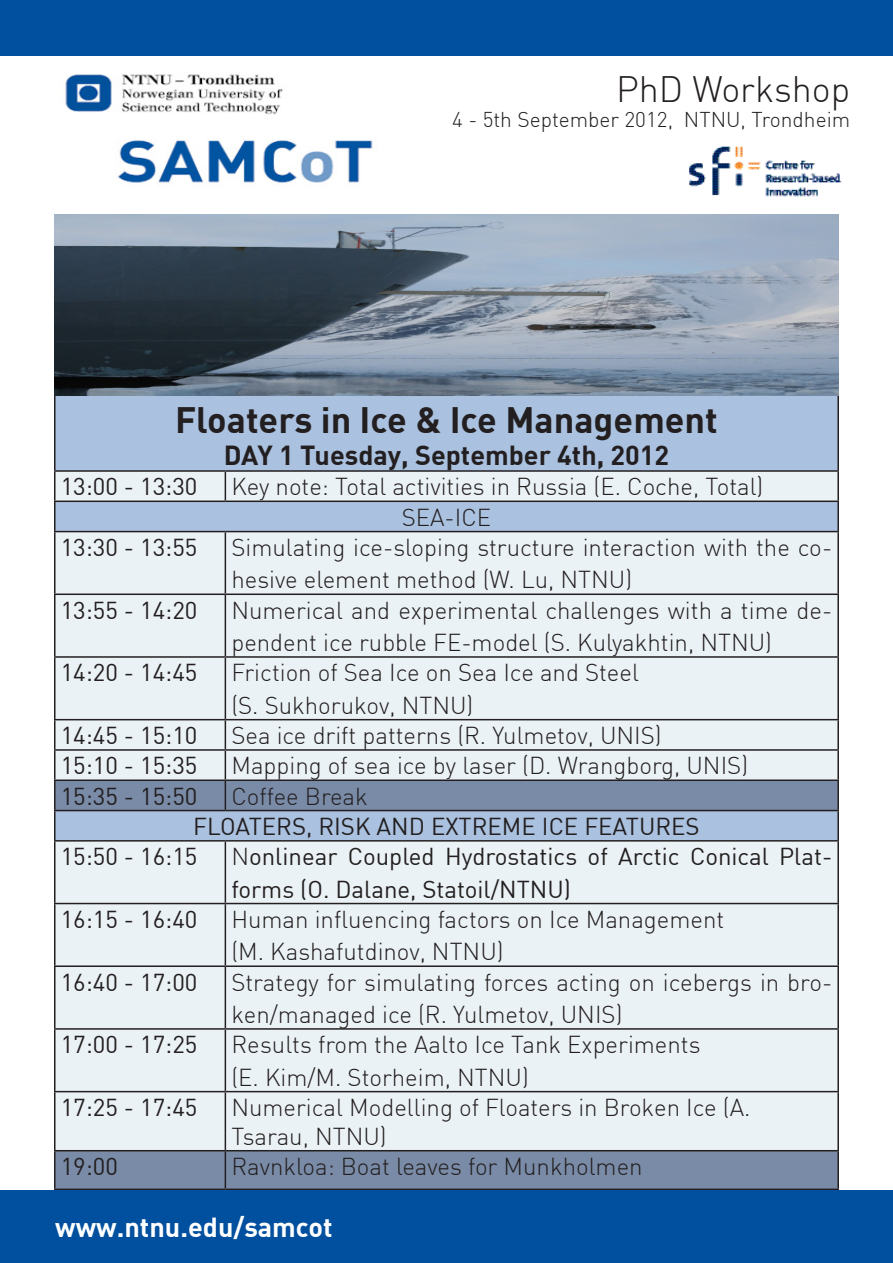
<style>
.page{position:relative;width:893px;height:1263px;background:#fff}
.page>*{position:absolute;margin:0;border:0;box-sizing:border-box;transform-origin:0 0}
.t1{font:700 36px "DIN";color:#231f20}
.t2{font:300 36px "DIN";color:#231f20}
.t3{font:700 27px "DIN";color:#231f20}
.t4{font:700 27px "DIN";color:#fff}
.t5{font:300 24px/32.4px "DIN";color:#231f20}
.t6{font:24px/32.4px "DIN";color:#231f20}
.t7{font:300 21px "DIN";color:#231f20}
.s1{font-weight:300}
</style>
<div class="page">
<div style="left:0;top:0;width:893px;height:55px;background:#01509f"></div>
<img style="left:65px;top:74px;width:308px;height:109px">
<img style="left:689px;top:146px;width:153px;height:51px">
<div style="left:56px;top:395px;width:781px;height:75px;background:#aac1df"></div>
<svg style="left:56px;top:472px;width:781px;height:307px;background:#e3ecf2"></svg>
<svg style="left:56px;top:781px;width:781px;height:407px;background:#d2dbe5"></svg>
<hr style="left:54px;top:377px;width:2px;height:93px;background:#231f20">
<hr style="left:837px;top:377px;width:2px;height:93px;background:#231f20">
<hr style="left:54px;top:470px;width:171px;height:2px;background:#231f20">
<hr style="left:54px;top:472px;width:2px;height:28px;background:#231f20">
<hr style="left:225px;top:470px;width:614px;height:2px;background:#231f20">
<svg style="left:225px;top:472px;width:1px;height:28px"></svg>
<hr style="left:837px;top:472px;width:2px;height:28px;background:#231f20">
<hr style="left:54px;top:500px;width:171px;height:2px;background:#231f20">
<hr style="left:54px;top:502px;width:2px;height:29px;background:#231f20">
<hr style="left:225px;top:500px;width:614px;height:2px;background:#231f20">
<hr style="left:837px;top:502px;width:2px;height:29px;background:#231f20">
<hr style="left:54px;top:531px;width:171px;height:1px;background:#231f20">
<hr style="left:54px;top:532px;width:2px;height:61px;background:#231f20">
<hr style="left:225px;top:531px;width:614px;height:1px;background:#231f20">
<hr style="left:225px;top:532px;width:1px;height:61px;background:#231f20">
<hr style="left:837px;top:532px;width:2px;height:61px;background:#231f20">
<hr style="left:54px;top:593px;width:171px;height:2px;background:#231f20">
<hr style="left:54px;top:595px;width:2px;height:61px;background:#231f20">
<hr style="left:225px;top:593px;width:614px;height:2px;background:#231f20">
<hr style="left:225px;top:595px;width:1px;height:61px;background:#231f20">
<hr style="left:837px;top:595px;width:2px;height:61px;background:#231f20">
<hr style="left:54px;top:656px;width:171px;height:2px;background:#231f20">
<hr style="left:54px;top:658px;width:2px;height:61px;background:#231f20">
<hr style="left:225px;top:656px;width:614px;height:2px;background:#231f20">
<hr style="left:225px;top:658px;width:1px;height:61px;background:#231f20">
<hr style="left:837px;top:658px;width:2px;height:61px;background:#231f20">
<hr style="left:54px;top:719px;width:171px;height:1px;background:#231f20">
<hr style="left:54px;top:720px;width:2px;height:29px;background:#231f20">
<hr style="left:225px;top:719px;width:614px;height:1px;background:#231f20">
<hr style="left:837px;top:720px;width:2px;height:29px;background:#231f20">
<hr style="left:54px;top:749px;width:171px;height:2px;background:#231f20">
<hr style="left:54px;top:751px;width:2px;height:28px;background:#231f20">
<hr style="left:225px;top:749px;width:614px;height:2px;background:#231f20">
<hr style="left:837px;top:751px;width:2px;height:28px;background:#231f20">
<hr style="left:54px;top:779px;width:171px;height:2px;background:#231f20">
<hr style="left:54px;top:781px;width:2px;height:29px;background:#231f20">
<hr style="left:225px;top:779px;width:614px;height:2px;background:#231f20">
<svg style="left:225px;top:720px;width:1px;height:90px"></svg>
<hr style="left:837px;top:781px;width:2px;height:29px;background:#231f20">
<hr style="left:54px;top:810px;width:171px;height:1px;background:#231f20">
<hr style="left:54px;top:811px;width:2px;height:29px;background:#231f20">
<hr style="left:225px;top:810px;width:614px;height:1px;background:#231f20">
<hr style="left:837px;top:811px;width:2px;height:29px;background:#231f20">
<hr style="left:54px;top:840px;width:171px;height:1px;background:#231f20">
<hr style="left:54px;top:841px;width:2px;height:62px;background:#231f20">
<hr style="left:225px;top:840px;width:614px;height:1px;background:#231f20">
<hr style="left:225px;top:841px;width:1px;height:62px;background:#231f20">
<hr style="left:837px;top:841px;width:2px;height:62px;background:#231f20">
<hr style="left:54px;top:903px;width:171px;height:1px;background:#231f20">
<hr style="left:54px;top:904px;width:2px;height:61px;background:#231f20">
<hr style="left:225px;top:903px;width:614px;height:1px;background:#231f20">
<hr style="left:225px;top:904px;width:1px;height:61px;background:#231f20">
<hr style="left:837px;top:904px;width:2px;height:61px;background:#231f20">
<hr style="left:54px;top:965px;width:171px;height:2px;background:#231f20">
<hr style="left:54px;top:967px;width:2px;height:61px;background:#231f20">
<hr style="left:225px;top:965px;width:614px;height:2px;background:#231f20">
<hr style="left:225px;top:967px;width:1px;height:61px;background:#231f20">
<hr style="left:837px;top:967px;width:2px;height:61px;background:#231f20">
<hr style="left:54px;top:1028px;width:171px;height:2px;background:#231f20">
<hr style="left:54px;top:1030px;width:2px;height:61px;background:#231f20">
<hr style="left:225px;top:1028px;width:614px;height:2px;background:#231f20">
<hr style="left:225px;top:1030px;width:1px;height:61px;background:#231f20">
<hr style="left:837px;top:1030px;width:2px;height:61px;background:#231f20">
<hr style="left:54px;top:1091px;width:171px;height:1px;background:#231f20">
<hr style="left:54px;top:1092px;width:2px;height:58px;background:#231f20">
<hr style="left:225px;top:1091px;width:614px;height:1px;background:#231f20">
<hr style="left:225px;top:1092px;width:1px;height:58px;background:#231f20">
<hr style="left:837px;top:1092px;width:2px;height:58px;background:#231f20">
<hr style="left:54px;top:1150px;width:171px;height:1px;background:#231f20">
<hr style="left:54px;top:1151px;width:2px;height:37px;background:#231f20">
<hr style="left:225px;top:1150px;width:614px;height:1px;background:#231f20">
<hr style="left:225px;top:1151px;width:1px;height:37px;background:#231f20">
<hr style="left:837px;top:1151px;width:2px;height:37px;background:#231f20">
<hr style="left:54px;top:1188px;width:171px;height:2px;background:#231f20">
<hr style="left:225px;top:1188px;width:614px;height:2px;background:#231f20">
<img style="left:54px;top:214px;width:785px;height:181px">
<div style="left:0;top:1191px;width:893px;height:72px;background:#01509f"></div>
<p class="t2" style="left:616px;top:67px;width:236px">PhD Workshop</p>
<p class="t7" style="left:452px;top:107px;width:400px">4 - 5th September 2012, NTNU, Trondheim</p>
<p class="t1" style="left:175px;top:396px;width:544px">Floaters in Ice &amp; Ice Management</p>
<p class="t3" style="left:224px;top:438px;width:447px">DAY 1 Tuesday, September 4th, 2012</p>
<p class="t6" style="left:61px;top:470px;width:138px">13:00 - 13:30</p>
<p class="t5" style="left:231px;top:470px;width:534px">Key note: Total activities in Russia (E. Coche, Total)</p>
<p class="t5" style="left:402px;top:500px;width:91px">SEA-ICE</p>
<p class="t6" style="left:61px;top:531px;width:138px">13:30 - 13:55</p>
<p class="t5" style="left:231px;top:531px;width:602px">Simulating ice-sloping structure interaction with the co&shy;hesive element method (W. Lu, NTNU)</p>
<p class="t6" style="left:61px;top:593px;width:138px">13:55 - 14:20</p>
<p class="t5" style="left:231px;top:593px;width:602px">Numerical and experimental challenges with a time de&shy;pendent ice rubble FE-model (S. Kulyakhtin, NTNU)</p>
<p class="t6" style="left:61px;top:656px;width:138px">14:20 - 14:45</p>
<p class="t5" style="left:231px;top:656px;width:409px">Friction of Sea Ice on Sea Ice and Steel</p>
<p class="t5" style="left:231px;top:689px;width:244px">(S. Sukhorukov, NTNU)</p>
<p class="t6" style="left:61px;top:719px;width:138px">14:45 - 15:10</p>
<p class="t5" style="left:231px;top:719px;width:432px">Sea ice drift patterns (R. Yulmetov, UNIS)</p>
<p class="t6" style="left:61px;top:749px;width:138px">15:10 - 15:35</p>
<p class="t5" style="left:231px;top:749px;width:518px">Mapping of sea ice by laser (D. Wrangborg, UNIS)</p>
<p class="t6" style="left:61px;top:779px;width:138px">15:35 - 15:50</p>
<p class="t5" style="left:231px;top:779px;width:138px">Coffee Break</p>
<p class="t6" style="left:193px;top:809px;width:508px">FLOATERS, RISK AND EXTREME ICE FEATURES</p>
<p class="t6" style="left:61px;top:840px;width:138px">15:50 - 16:15</p>
<p class="t6" style="left:231px;top:840px;width:602px"><span class="s1">N</span>onlinear Coupled Hydrostatics of Arctic Conical Plat&shy;forms (O. Dalane, Statoil/NTNU)</p>
<p class="t6" style="left:61px;top:902px;width:138px">16:15 - 16:40</p>
<p class="t5" style="left:231px;top:903px;width:494px">Human influencing factors on Ice Management</p>
<p class="t5" style="left:231px;top:935px;width:274px">(M. Kashafutdinov, NTNU)</p>
<p class="t6" style="left:61px;top:965px;width:138px">16:40 - 17:00</p>
<p class="t5" style="left:231px;top:965px;width:602px">Strategy for simulating forces acting on icebergs in bro&shy;ken/managed ice (R. Yulmetov, UNIS)</p>
<p class="t6" style="left:61px;top:1028px;width:138px">17:00 - 17:25</p>
<p class="t5" style="left:231px;top:1028px;width:471px">Results from the Aalto Ice Tank Experiments</p>
<p class="t5" style="left:231px;top:1060px;width:299px">(E. Kim/M. Storheim, NTNU)</p>
<p class="t6" style="left:61px;top:1090px;width:138px">17:25 - 17:45</p>
<p class="t5" style="left:231px;top:1093px;width:521px;line-height:28.8px">Numerical Modelling of Floaters in Broken Ice (A.<br>Tsarau, NTNU)</p>
<p class="t6" style="left:61px;top:1150px;width:59px">19:00</p>
<p class="t5" style="left:231px;top:1150px;width:413px">Ravnkloa: Boat leaves for Munkholmen</p>
<p class="t4" style="left:55px;top:1209px;width:279px">www.ntnu.edu/samcot</p>
</div>
